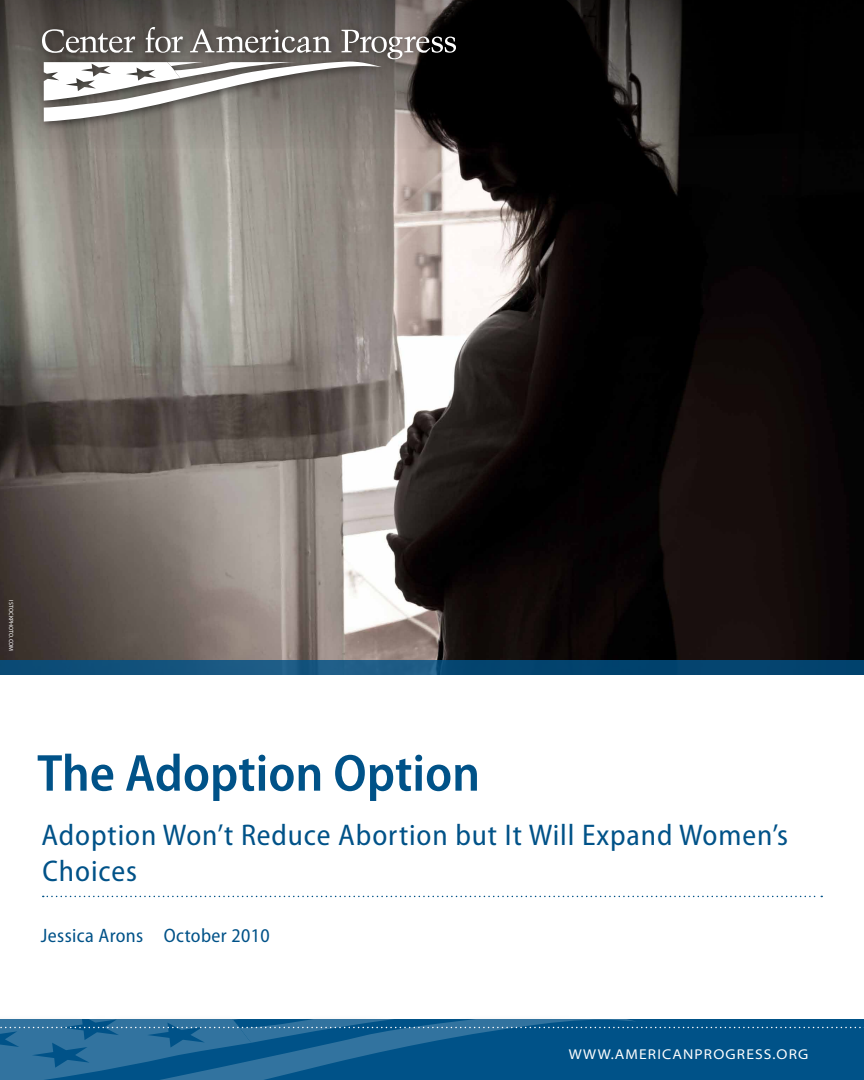
<style>
.page{position:relative;width:864px;height:1080px;background:#fff}
.page>*{position:absolute;margin:0;border:0;box-sizing:border-box;transform-origin:0 0}
.t1{font:600 semi-condensed 52.5px "Myriad Pro";color:#005288}
.t2{font:semi-condensed 30px/36px "Myriad Pro";letter-spacing:.03em;color:#005288}
.t3{font:semi-condensed 19.5px "Myriad Pro";letter-spacing:.02em;color:#005288}
.t4{font:semi-expanded 14.25px "Myriad Pro";letter-spacing:.08em;color:#fff}
.t5{font:6px "Myriad Pro";letter-spacing:.02em;color:#fff}
</style>
<div class="page">
<img style="left:0;top:148px;width:864px;height:512px">
<svg style="left:0;top:660px;width:864px;height:15px;background:#0d4c77"></svg>
<svg style="left:0;top:1019px;width:864px;height:61px;background:#115d90"></svg>
<svg style="left:0;top:0;width:864px;height:148px;background:#262422"></svg>
<div style="left:36px;top:21px;width:430px;height:111px;background:#000;opacity:.5"></div>
<svg style="left:42px;top:27px;width:414px;height:95px"></svg>
<svg style="left:43px;top:896px;width:779px;height:1px"></svg>
<p class="t5" style="left:14px;top:600px;width:53px;rotate:90deg">istockphoto.com</p>
<h1 class="t1" style="left:37px;top:744px;width:444px">The Adoption Option</h1>
<p class="t2" style="left:42px;top:817px;width:748px">Adoption Won’t Reduce Abortion but It Will Expand Women’s<br>Choices</p>
<p class="t3" style="left:41px;top:925px;width:230px">Jessica Arons October 2010</p>
<p class="t4" style="left:569px;top:1047px;width:241px">WWW.AMERICANPROGRESS.ORG</p>
</div>
